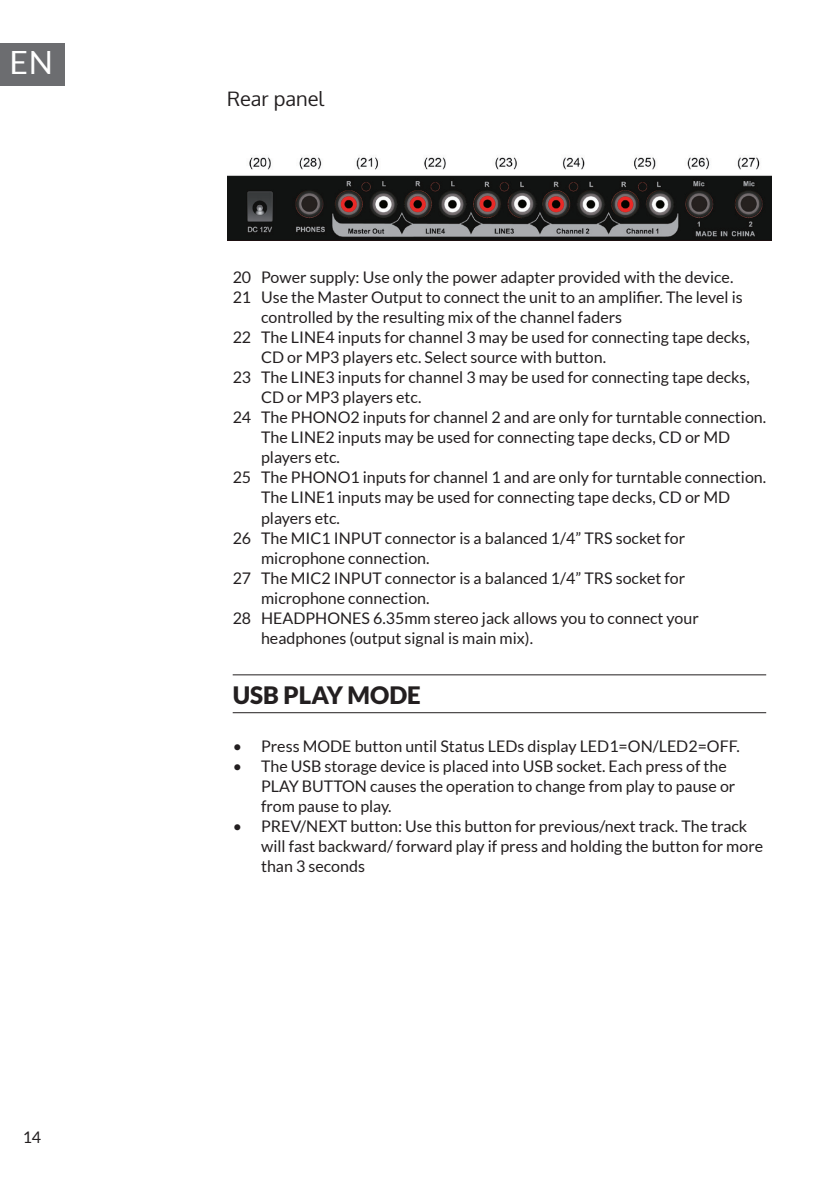
<style>
.page{position:relative;width:840px;height:1191px;background:#fff}
.page>*{position:absolute;margin:0;border:0;box-sizing:border-box;transform-origin:0 0}
.t1{font:32px "Lato";color:#fff}
.t2{font:900 24px "Lato";color:#231f20}
.t3{font:20px "Oxygen";color:#231f20}
.t4{font:16px/20px "Lato";color:#231f20}
</style>
<div class="page">
<div style="left:0;top:43px;width:65px;height:42px;background:#6c6d70"></div>
<img style="left:227px;top:157px;width:544px;height:84px">
<hr style="left:232px;top:674px;width:533px;height:1px;background:#231f20">
<hr style="left:232px;top:712px;width:533px;height:1px;background:#231f20">
<h1 class="t1" style="left:9px;top:45px;width:45px">EN</h1>
<p class="t4" style="left:23px;top:1127px;width:20px">14</p>
<p class="t3" style="left:227px;top:85px;width:99px">Rear panel</p>
<p class="t4" style="left:232px;top:267px;width:502px">20 Power supply: Use only the power adapter provided with the device.</p>
<p class="t4" style="left:232px;top:287px;width:511px">21 Use the Master Output to connect the unit to an amplifier. The level is</p>
<p class="t4" style="left:261px;top:307px;width:362px">controlled by the resulting mix of the channel faders</p>
<p class="t4" style="left:232px;top:327px;width:518px">22 The LINE4 inputs for channel 3 may be used for connecting tape decks,</p>
<p class="t4" style="left:261px;top:347px;width:346px">CD or MP3 players etc. Select source with button.</p>
<p class="t4" style="left:232px;top:367px;width:518px">23 The LINE3 inputs for channel 3 may be used for connecting tape decks,</p>
<p class="t4" style="left:261px;top:387px;width:162px">CD or MP3 players etc.</p>
<p class="t4" style="left:232px;top:407px;width:534px">24 The PHONO2 inputs for channel 2 and are only for turntable connection.</p>
<p class="t4" style="left:261px;top:427px;width:470px">The LINE2 inputs may be used for connecting tape decks, CD or MD</p>
<p class="t4" style="left:261px;top:447px;width:80px">players etc.</p>
<p class="t4" style="left:232px;top:467px;width:534px">25 The PHONO1 inputs for channel 1 and are only for turntable connection.</p>
<p class="t4" style="left:261px;top:487px;width:470px">The LINE1 inputs may be used for connecting tape decks, CD or MD</p>
<p class="t4" style="left:261px;top:507px;width:80px">players etc.</p>
<p class="t4" style="left:232px;top:527px;width:454px">26 The MIC1 INPUT connector is a balanced 1/4” TRS socket for</p>
<p class="t4" style="left:261px;top:547px;width:170px">microphone connection.</p>
<p class="t4" style="left:232px;top:567px;width:454px">27 The MIC2 INPUT connector is a balanced 1/4” TRS socket for</p>
<p class="t4" style="left:261px;top:587px;width:170px">microphone connection.</p>
<p class="t4" style="left:232px;top:607px;width:467px">28 HEADPHONES 6.35mm stereo jack allows you to connect your</p>
<p class="t4" style="left:261px;top:627px;width:273px">headphones (output signal is main mix).</p>
<h2 class="t2" style="left:232px;top:681px;width:189px">USB PLAY MODE</h2>
<p class="t4" style="left:232px;top:736px;width:508px">• Press MODE button until Status LEDs display LED1=ON/LED2=OFF.</p>
<p class="t4" style="left:261px;top:756px;width:475px;text-indent:-28px">• The USB storage device is placed into USB socket. Each press of the<br>PLAY BUTTON causes the operation to change from play to pause or from pause to play.</p>
<p class="t4" style="left:261px;top:816px;width:503px;text-indent:-28px">• PREV/NEXT button: Use this button for previous/next track. The track will fast backward/ forward play if press and holding the button for more than 3 seconds</p>
</div>
